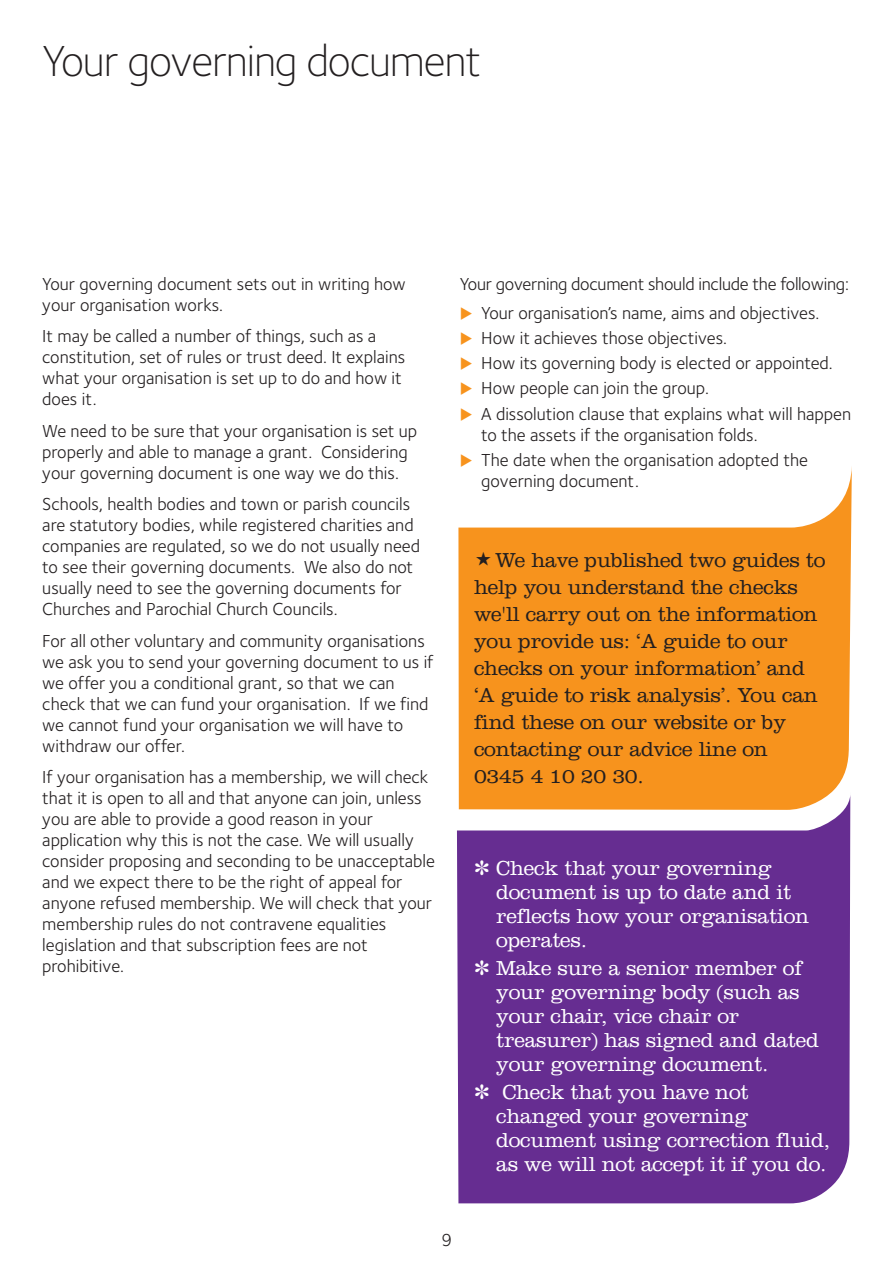
<style>
.page{position:relative;width:893px;height:1263px;background:#fff}
.page>*{position:absolute;margin:0;border:0;box-sizing:border-box;transform-origin:0 0}
.t1{font:300 45px "Foundry Sterling";letter-spacing:-.025em;color:#231f20}
.t2{font:300 21px/24px "Clarendon";letter-spacing:-.01em;color:#fff}
.t3{font:300 21px/27px "Clarendon";letter-spacing:-.01em;color:#231f20}
.t4{font:18px/21px "Foundry Sterling";color:#231f20}
</style>
<div class="page">
<svg style="left:458px;top:467px;width:394px;height:343px;fill:#f7931d"></svg>
<svg style="left:457px;top:792px;width:393px;height:411px;background:#743d92"></svg>
<svg style="left:476px;top:552px;width:14px;height:13px"></svg>
<h1 class="t1" style="left:42px;top:44px;width:441px">Your governing document</h1>
<p class="t4" style="left:42px;top:275px;width:365px">Your governing document sets out in writing how your organisation works.</p>
<p class="t4" style="left:42px;top:327px;width:364px">It may be called a number of things, such as a constitution, set of rules or trust deed. It explains what your organisation is set up to do and how it does it.</p>
<p class="t4" style="left:42px;top:422px;width:376px">We need to be sure that your organisation is set up properly and able to manage a grant. Considering your governing document is one way we do this.</p>
<p class="t4" style="left:42px;top:495px;width:379px">Schools, health bodies and town or parish councils are statutory bodies, while registered charities and companies are regulated, so we do not usually need to see their governing documents. We also do not usually need to see the governing documents for Churches and Parochial Church Councils.</p>
<p class="t4" style="left:42px;top:632px;width:393px">For all other voluntary and community organisations we ask you to send your governing document to us if we offer you a conditional grant, so that we can check that we can fund your organisation. If we find we cannot fund your organisation we will have to withdraw our offer.</p>
<p class="t4" style="left:42px;top:768px;width:394px">If your organisation has a membership, we will check that it is open to all and that anyone can join, unless you are able to provide a good reason in your application why this is not the case. We will usually consider proposing and seconding to be unacceptable and we expect there to be the right of appeal for anyone refused membership. We will check that your membership rules do not contravene equalities legislation and that subscription fees are not prohibitive.</p>
<p class="t4" style="left:460px;top:271px;width:390px;line-height:29px;text-align:center">Your governing document should include the following:<br>Your organisation’s name, aims and objectives.</p>
<p class="t4" style="left:481px;top:327px;width:371px;line-height:25.2px">How it achieves those objectives.<br>How its governing body is elected or appointed.<br>How people can join the group.<br>A dissolution clause that explains what will happen</p>
<p class="t4" style="left:481px;top:424px;width:328px;line-height:25.2px">to the assets if the organisation folds.<br>The date when the organisation adopted the</p>
<p class="t4" style="left:481px;top:472px;width:159px">governing document.</p>
<p class="t3" style="left:474px;top:549px;width:353px;text-indent:21px">We have published two guides to help you understand the checks we'll carry out on the information you provide us: ‘A guide to our checks on your information’ and ‘A guide to risk analysis’. You can find these on our website or by contacting our advice line on<br>0345 4 10 20 30.</p>
<p class="t2" style="left:496px;top:858px;width:315px;text-indent:-21px">✽ Check that your governing document is up to date and it reflects how your organisation operates.</p>
<p class="t2" style="left:496px;top:958px;width:324px;text-indent:-21px">✽ Make sure a senior member of your governing body (such as your chair, vice chair or treasurer) has signed and dated your governing document.</p>
<p class="t2" style="left:496px;top:1083px;width:336px;text-indent:-21px">✽ Check that you have not changed your governing document using correction fluid, as we will not accept it if you do.</p>
<p class="t4" style="left:442px;top:1231px;width:12px">9</p>
</div>
